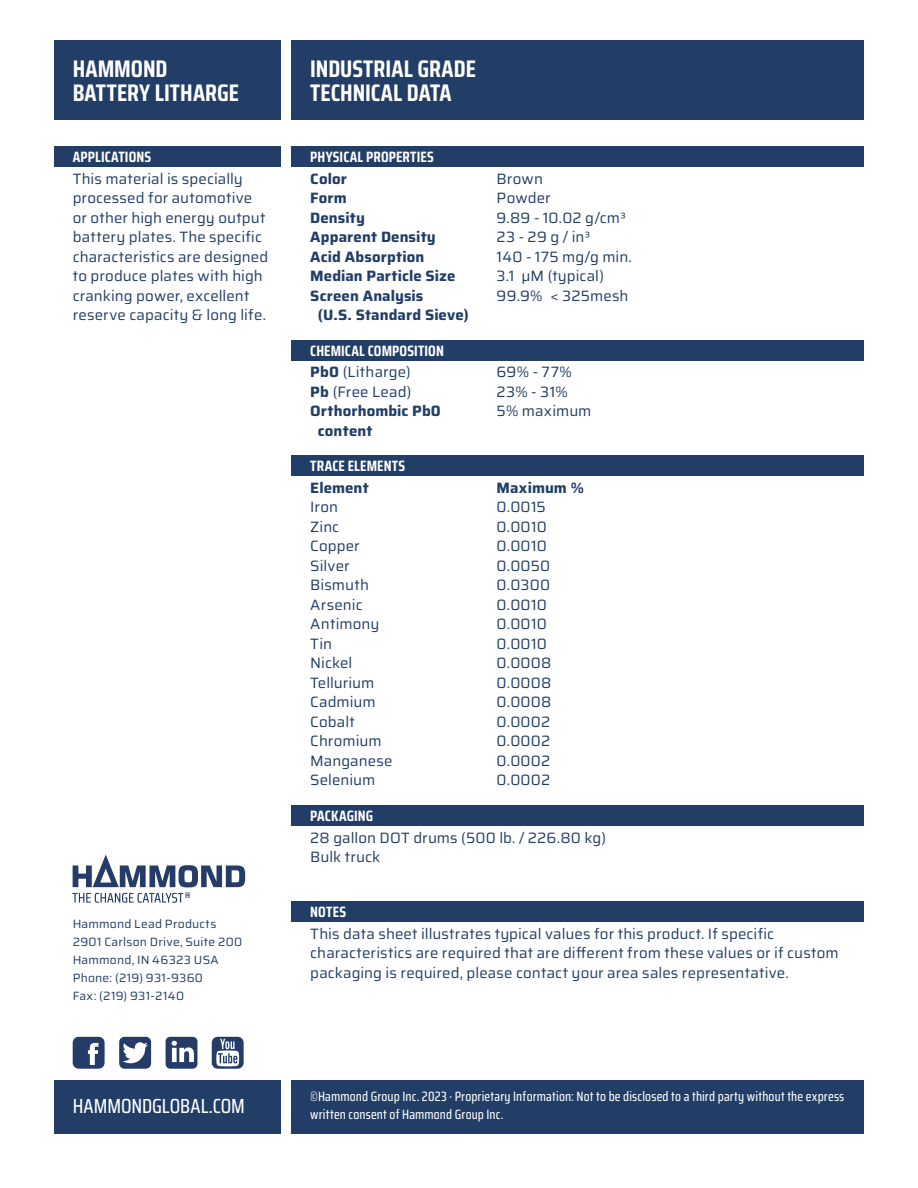
<style>
.page{position:relative;width:918px;height:1188px;background:#fff}
.page>*{position:absolute;margin:0;border:0;box-sizing:border-box;transform-origin:0 0}
.t1{font:700 24px/24px "Saira Condensed";color:#fff}
.t2{font:500 20.4px "Saira Condensed";color:#fff}
.t3{font:15px/19.5px "Saira";letter-spacing:.01em;color:#223e67}
.t4{font:700 15px "Saira";letter-spacing:.005em;color:#223e67}
.t5{font:700 15px "Saira Condensed";letter-spacing:.01em;color:#fff}
.t6{font:500 13.5px/18px "Saira Condensed";letter-spacing:.01em;color:#fff}
.t7{font:12px/18px "Saira";letter-spacing:.02em;color:#223e67}
.s1{font-weight:700}
</style>
<div class="page">
<div style="left:54px;top:40px;width:227px;height:80px;background:#223e67"></div>
<div style="left:54px;top:1080px;width:227px;height:54px;background:#223e67"></div>
<div style="left:54px;top:146px;width:227px;height:21px;background:#223e67"></div>
<div style="left:292px;top:146px;width:572px;height:21px;background:#223e67"></div>
<div style="left:292px;top:340px;width:572px;height:20px;background:#223e67"></div>
<div style="left:292px;top:805px;width:572px;height:21px;background:#223e67"></div>
<div style="left:292px;top:901px;width:572px;height:21px;background:#223e67"></div>
<div style="left:292px;top:1080px;width:572px;height:54px;background:#223e67"></div>
<div style="left:292px;top:456px;width:572px;height:20px;background:#223e67"></div>
<div style="left:292px;top:40px;width:572px;height:80px;background:#223e67"></div>
<svg style="left:72px;top:855px;width:173px;height:48px"></svg>
<svg style="left:166px;top:1037px;width:31px;height:32px"></svg>
<svg style="left:119px;top:1037px;width:32px;height:32px"></svg>
<svg style="left:73px;top:1037px;width:32px;height:32px"></svg>
<svg style="left:212px;top:1037px;width:32px;height:32px"></svg>
<h1 class="t1" style="left:73px;top:56px;width:168px">HAMMOND<br>BATTERY LITHARGE</h1>
<h1 class="t1" style="left:310px;top:56px;width:167px">INDUSTRIAL GRADE<br>TECHNICAL DATA</h1>
<p class="t5" style="left:73px;top:145px;width:80px">APPLICATIONS</p>
<p class="t5" style="left:310px;top:145px;width:125px">PHYSICAL PROPERTIES</p>
<p class="t3" style="left:73px;top:168px;width:197px">This material is specially processed for automotive or other high energy output battery plates. The specific characteristics are designed to produce plates with high cranking power, excellent reserve capacity &amp; long life.</p>
<p class="t4" style="left:310px;top:166px;width:38px">Color</p>
<p class="t4" style="left:310px;top:186px;width:38px">Form</p>
<p class="t4" style="left:310px;top:205px;width:56px">Density</p>
<p class="t4" style="left:310px;top:225px;width:127px">Apparent Density</p>
<p class="t4" style="left:310px;top:244px;width:115px">Acid Absorption</p>
<p class="t4" style="left:310px;top:264px;width:147px">Median Particle Size</p>
<p class="t4" style="left:310px;top:283px;width:115px">Screen Analysis</p>
<p class="t4" style="left:318px;top:303px;width:152px">(U.S. Standard Sieve)</p>
<p class="t5" style="left:310px;top:338px;width:135px">CHEMICAL COMPOSITION</p>
<p class="t3" style="left:310px;top:362px;width:102px"><span class="s1">Pb0</span> (Litharge)</p>
<p class="t3" style="left:310px;top:381px;width:103px"><span class="s1">Pb</span> (Free Lead)</p>
<p class="t4" style="left:310px;top:399px;width:132px">Orthorhombic Pb0</p>
<p class="t4" style="left:318px;top:419px;width:56px">content</p>
<p class="t5" style="left:310px;top:454px;width:96px">TRACE ELEMENTS</p>
<p class="t4" style="left:310px;top:476px;width:60px">Element</p>
<p class="t3" style="left:310px;top:497px;width:84px">Iron<br>Zinc<br>Copper<br>Silver<br>Bismuth<br>Arsenic<br>Antimony<br>Tin<br>Nickel<br>Tellurium<br>Cadmium<br>Cobalt<br>Chromium<br>Manganese<br>Selenium</p>
<p class="t5" style="left:310px;top:803px;width:64px">PACKAGING</p>
<p class="t3" style="left:497px;top:168px;width:137px">Brown<br>Powder<br>9.89 - 10.02 g/cm3<br>23 - 29 g / in3<br>140 - 175 mg/g min.<br>3.1 μM (typical)<br>99.9% &lt; 325mesh</p>
<p class="t3" style="left:497px;top:362px;width:96px">69% - 77%<br>23% - 31%<br>5% maximum</p>
<p class="t4" style="left:497px;top:476px;width:89px">Maximum %</p>
<p class="t3" style="left:497px;top:497px;width:56px">0.0015<br>0.0010<br>0.0010<br>0.0050<br>0.0300<br>0.0010<br>0.0010<br>0.0010<br>0.0008<br>0.0008<br>0.0008<br>0.0002<br>0.0002<br>0.0002<br>0.0002</p>
<p class="t3" style="left:310px;top:827px;width:297px">28 gallon DOT drums (500 lb. / 226.80 kg)<br>Bulk truck</p>
<p class="t7" style="left:73px;top:914px;width:171px">Hammond Lead Products<br>2901 Carlson Drive, Suite 200<br>Hammond, IN 46323 USA<br>Phone: (219) 931-9360<br>Fax: (219) 931-2140</p>
<h2 class="t2" style="left:73px;top:1089px;width:174px">HAMMONDGLOBAL.COM</h2>
<p class="t5" style="left:310px;top:899px;width:37px">NOTES</p>
<p class="t3" style="left:310px;top:923px;width:530px">This data sheet illustrates typical values for this product. If specific characteristics are required that are different from these values or if custom packaging is required, please contact your area sales representative.</p>
<p class="t6" style="left:310px;top:1087px;width:536px">©Hammond Group Inc. 2023 · Proprietary Information: Not to be disclosed to a third party without the express written consent of Hammond Group Inc.</p>
</div>
